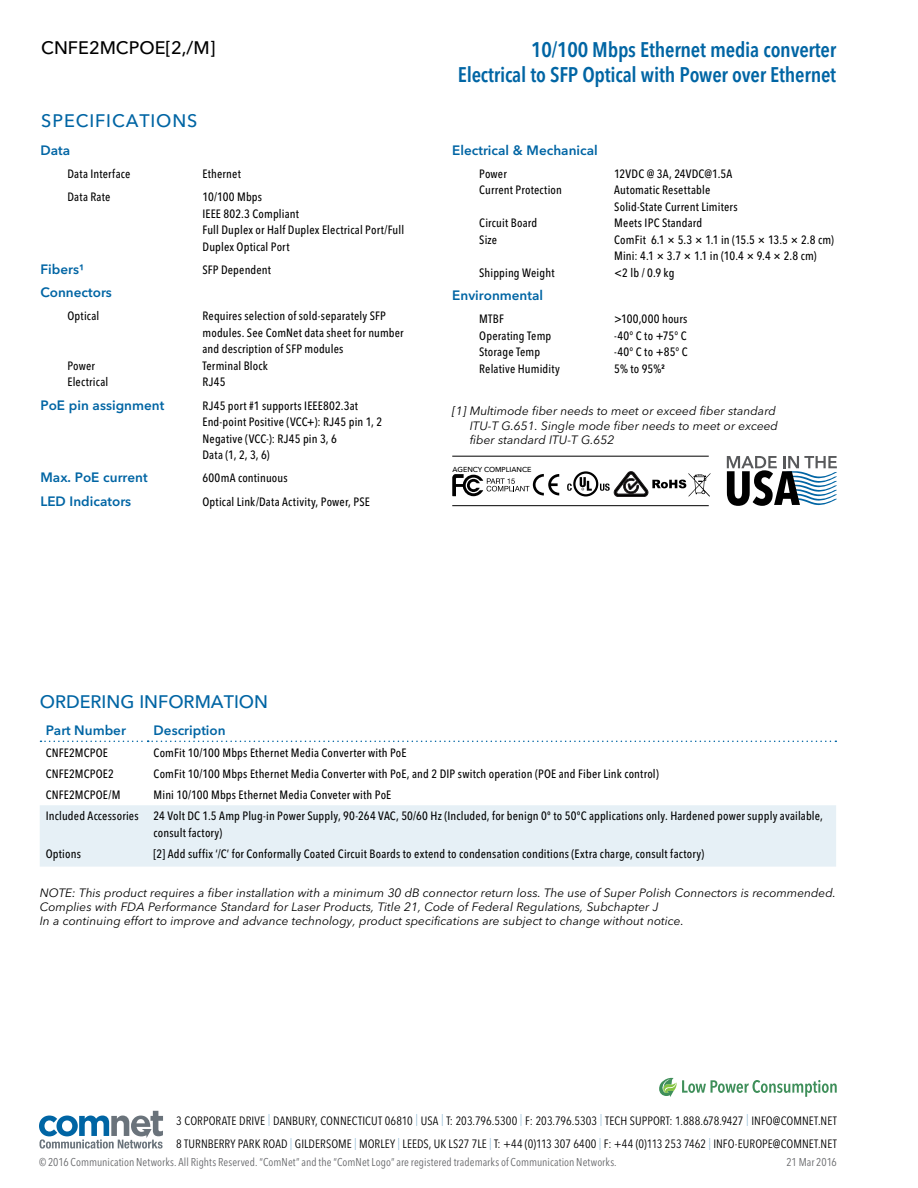
<style>
.page{position:relative;width:918px;height:1188px;background:#fff}
.page>*{position:absolute;margin:0;border:0;box-sizing:border-box;transform-origin:0 0}
.t1{font:600 condensed 21px/25.2px "Avenir Next LT Pro";letter-spacing:-.01em;color:#0065a4;text-align:right}
.t2{font:500 18px "Avenir Next LT Pro";color:#0065a4}
.t3{font:500 18px "Avenir Next LT Pro";color:#000}
.t4{font:500 18px "Avenir Next LT Pro";letter-spacing:.05em;color:#0065a4}
.t5{font:600 13.5px "Avenir Next LT Pro";color:#0065a4}
.t6{font:500 condensed 12px/16.5px "Avenir Next LT Pro";letter-spacing:.015em;color:#000}
.t7{font:italic 12px/14.4px "Avenir Next LT Pro";color:#000}
.t8{font:condensed 12px/23.5px "Avenir Next LT Pro";letter-spacing:.005em;color:#000}
.t9{font:condensed 11.25px "Avenir Next LT Pro";letter-spacing:.005em;color:#67686b}
.t10{font:500 7.2px "Avenir Next LT Pro";color:#000}
.s1{font-family:"Arial Narrow";font-weight:700;font-stretch:normal}
.s2{font-weight:200;color:#0065a4}
</style>
<div class="page">
<svg style="left:39px;top:1111px;width:124px;height:38px"></svg>
<hr style="left:452px;top:456px;width:257px;height:1px;background:#000">
<hr style="left:452px;top:505px;width:257px;height:1px;background:#000">
<svg style="left:452px;top:474px;width:107px;height:22px"></svg>
<svg style="left:567px;top:471px;width:143px;height:26px"></svg>
<svg style="left:727px;top:456px;width:110px;height:50px"></svg>
<div style="left:40px;top:805px;width:796px;height:62px;background:#e6f0f6"></div>
<svg style="left:40px;top:741px;width:796px;height:1px"></svg>
<svg style="left:659px;top:1078px;width:178px;height:19px"></svg>
<h2 class="t3" style="left:41px;top:37px;width:176px">CNFE2MCPOE[2,/M]</h2>
<h1 class="t1" style="left:458px;top:37px;width:380px">10/100 Mbps Ethernet media converter<br>Electrical to SFP Optical with Power over Ethernet</h1>
<h2 class="t4" style="left:41px;top:110px;width:158px">SPECIFICATIONS</h2>
<p class="t5" style="left:40px;top:142px;width:31px">Data</p>
<p class="t6" style="left:68px;top:165px;width:64px">Data Interface</p>
<p class="t6" style="left:202px;top:165px;width:40px">Ethernet</p>
<p class="t6" style="left:68px;top:189px;width:44px">Data Rate</p>
<p class="t6" style="left:202px;top:189px;width:203px">10/100 Mbps<br>IEEE 802.3 Compliant<br>Full Duplex or Half Duplex Electrical Port/Full<br>Duplex Optical Port</p>
<p class="t5" style="left:40px;top:261px;width:45px">Fibers¹</p>
<p class="t6" style="left:202px;top:261px;width:70px">SFP Dependent</p>
<p class="t5" style="left:40px;top:284px;width:73px">Connectors</p>
<p class="t6" style="left:68px;top:308px;width:33px">Optical</p>
<p class="t6" style="left:202px;top:308px;width:203px">Requires selection of sold-separately SFP modules. See ComNet data sheet for number and description of SFP modules</p>
<p class="t6" style="left:68px;top:357px;width:29px">Power</p>
<p class="t6" style="left:202px;top:357px;width:67px">Terminal Block</p>
<p class="t6" style="left:68px;top:374px;width:42px">Electrical</p>
<p class="t6" style="left:202px;top:374px;width:24px">RJ45</p>
<p class="t5" style="left:40px;top:397px;width:125px">PoE pin assignment</p>
<p class="t6" style="left:202px;top:397px;width:181px">RJ45 port #1 supports IEEE802.3at<br>End-point Positive (VCC+): RJ45 pin 1, 2<br>Negative (VCC-): RJ45 pin 3, 6<br>Data (1, 2, 3, 6)</p>
<p class="t5" style="left:40px;top:469px;width:109px">Max. PoE current</p>
<p class="t6" style="left:202px;top:470px;width:87px">600mA continuous</p>
<p class="t5" style="left:40px;top:493px;width:92px">LED Indicators</p>
<p class="t6" style="left:203px;top:493px;width:169px">Optical Link/Data Activity, Power, PSE</p>
<p class="t5" style="left:452px;top:142px;width:147px">Electrical &amp; Mechanical</p>
<p class="t6" style="left:479px;top:165px;width:29px">Power</p>
<p class="t6" style="left:614px;top:165px;width:120px">12VDC @ 3A, 24VDC@1.5A</p>
<p class="t6" style="left:479px;top:182px;width:84px">Current Protection</p>
<p class="t6" style="left:614px;top:182px;width:125px">Automatic Resettable<br>Solid-State Current Limiters</p>
<p class="t6" style="left:479px;top:215px;width:60px">Circuit Board</p>
<p class="t6" style="left:614px;top:215px;width:90px">Meets IPC Standard</p>
<p class="t6" style="left:479px;top:231px;width:19px">Size</p>
<p class="t6" style="left:614px;top:231px;width:221px">ComFit 6.1 × 5.3 × 1.1 in (15.5 × 13.5 × 2.8 cm)<br>Mini: 4.1 × 3.7 × 1.1 in (10.4 × 9.4 × 2.8 cm)</p>
<p class="t6" style="left:479px;top:264px;width:77px">Shipping Weight</p>
<p class="t6" style="left:614px;top:264px;width:62px">&lt;2 lb / 0.9 kg</p>
<p class="t5" style="left:452px;top:287px;width:92px">Environmental</p>
<p class="t6" style="left:479px;top:311px;width:26px">MTBF</p>
<p class="t6" style="left:614px;top:311px;width:75px">&gt;100,000 hours</p>
<p class="t6" style="left:479px;top:327px;width:74px">Operating Temp</p>
<p class="t6" style="left:614px;top:327px;width:74px">-40° C to +75° C</p>
<p class="t6" style="left:479px;top:344px;width:63px">Storage Temp</p>
<p class="t6" style="left:614px;top:344px;width:75px">-40° C to +85° C</p>
<p class="t6" style="left:479px;top:360px;width:82px">Relative Humidity</p>
<p class="t6" style="left:614px;top:360px;width:52px">5% to 95%<span class="s1">²</span></p>
<p class="t7" style="left:470px;top:404px;width:310px;text-indent:-17px">[1] Multimode fiber needs to meet or exceed fiber standard<br>ITU-T G.651. Single mode fiber needs to meet or exceed fiber standard ITU-T G.652</p>
<p class="t10" style="left:452px;top:465px;width:81px">AGENCY COMPLIANCE</p>
<h2 class="t2" style="left:40px;top:691px;width:230px">ORDERING INFORMATION</h2>
<p class="t5" style="left:46px;top:722px;width:82px">Part Number</p>
<p class="t5" style="left:154px;top:722px;width:74px">Description</p>
<p class="t6" style="left:46px;top:745px;width:64px">CNFE2MCPOE</p>
<p class="t6" style="left:154px;top:745px;width:255px">ComFit 10/100 Mbps Ethernet Media Converter with PoE</p>
<p class="t6" style="left:46px;top:766px;width:70px">CNFE2MCPOE2</p>
<p class="t6" style="left:154px;top:766px;width:507px">ComFit 10/100 Mbps Ethernet Media Converter with PoE, and 2 DIP switch operation (POE and Fiber Link control)</p>
<p class="t6" style="left:46px;top:787px;width:76px">CNFE2MCPOE/M</p>
<p class="t6" style="left:46px;top:785px;width:779px;line-height:21px;text-indent:108px">Mini 10/100 Mbps Ethernet Media Conveter with PoE<br>Included Accessories 24 Volt DC 1.5 Amp Plug-in Power Supply, 90-264 VAC, 50/60 Hz (Included, for benign 0º to 50ºC applications only. Hardened power supply available,</p>
<p class="t6" style="left:154px;top:824px;width:70px">consult factory)</p>
<p class="t6" style="left:46px;top:845px;width:37px">Options</p>
<p class="t6" style="left:154px;top:845px;width:552px">[2] Add suffix ‘/C’ for Conformally Coated Circuit Boards to extend to condensation conditions (Extra charge, consult factory)</p>
<p class="t7" style="left:40px;top:885px;width:798px">NOTE: This product requires a fiber installation with a minimum 30 dB connector return loss. The use of Super Polish Connectors is recommended.<br>Complies with FDA Performance Standard for Laser Products, Title 21, Code of Federal Regulations, Subchapter J<br>In a continuing effort to improve and advance technology, product specifications are subject to change without notice.</p>
<p class="t8" style="left:176px;top:1109px;width:662px">3 CORPORATE DRIVE <span class="s2">|</span> DANBURY, CONNECTICUT 06810 <span class="s2">|</span> USA <span class="s2">|</span> T: 203.796.5300 <span class="s2">|</span> F: 203.796.5303 <span class="s2">|</span> TECH SUPPORT: 1.888.678.9427 <span class="s2">|</span> INFO@COMNET.NET<br>8 TURNBERRY PARK ROAD <span class="s2">|</span> GILDERSOME <span class="s2">|</span> MORLEY <span class="s2">|</span> LEEDS, UK LS27 7LE <span class="s2">|</span> T: +44 (0)113 307 6400 <span class="s2">|</span> F: +44 (0)113 253 7462 <span class="s2">|</span> INFO-EUROPE@COMNET.NET</p>
<p class="t9" style="left:39px;top:1155px;width:579px">© 2016 Communication Networks. All Rights Reserved. “ComNet” and the “ComNet Logo” are registered trademarks of Communication Networks.</p>
<p class="t9" style="left:786px;top:1155px;width:52px">21 Mar 2016</p>
</div>
